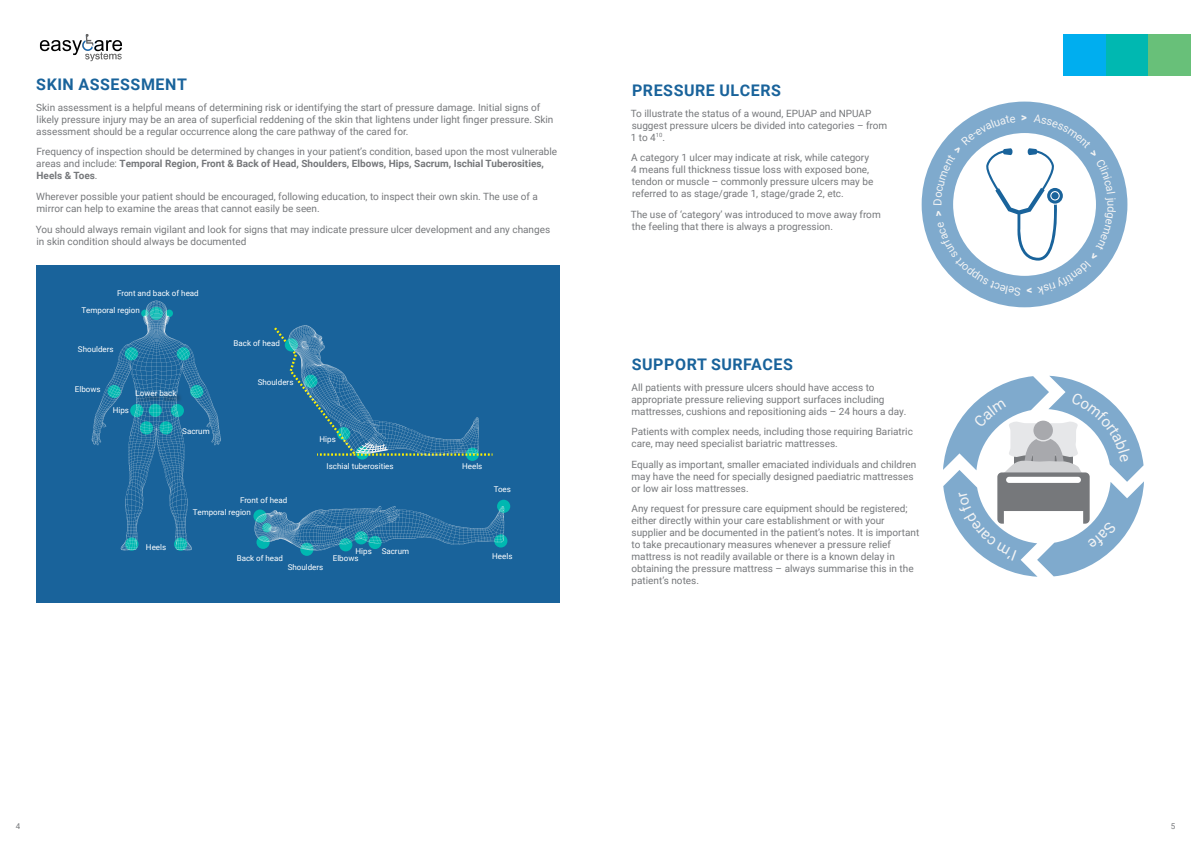
<style>
.page{position:relative;width:1191px;height:842px;background:#fff}
.page>*{position:absolute;margin:0;border:0;box-sizing:border-box;transform-origin:0 0}
.t1{font:700 16px "Roboto";letter-spacing:.035em;color:#19639b}
.t2{font:900 11.2px "Roboto";color:#f2f3f4}
.t3{font:10px/12px "Roboto";color:#76787b}
.t4{font:8px/7.2px "Roboto";color:#fff}
.t5{font:8px "Roboto";color:#76787b}
.s1{font-weight:700}
</style>
<div class="page">
<div style="left:36px;top:265px;width:523px;height:338px;background:#19639b"></div>
<svg style="left:356px;top:446px;width:13px;height:14px"></svg>
<div style="left:466px;top:448px;width:13px;height:13px;background:#00b8b1;border-radius:50%"></div>
<svg style="left:253px;top:509px;width:14px;height:14px"></svg>
<svg style="left:300px;top:543px;width:13px;height:13px"></svg>
<div style="left:339px;top:538px;width:13px;height:13px;background:#00b8b1;border-radius:50%"></div>
<div style="left:494px;top:534px;width:13px;height:13px;background:#00b8b1;border-radius:50%"></div>
<div style="left:497px;top:500px;width:13px;height:13px;background:#00b8b1;border-radius:50%"></div>
<svg style="left:255px;top:506px;width:249px;height:44px"></svg>
<svg style="left:92px;top:301px;width:129px;height:249px"></svg>
<svg style="left:274px;top:325px;width:218px;height:132px"></svg>
<div style="left:137px;top:391px;width:46px;height:12px;background:#231f20;opacity:.51"></div>
<div style="left:921px;top:102px;width:206px;height:205px;border:31px solid #7faacd;border-radius:50%"></div>
<div style="left:1063px;top:34px;width:43px;height:41px;background:#00aeef"></div>
<div style="left:1106px;top:34px;width:42px;height:41px;background:#00b8b1"></div>
<div style="left:1148px;top:34px;width:43px;height:41px;background:#68c079"></div>
<img style="left:39px;top:34px;width:83px;height:27px">
<svg style="left:933px;top:114px;width:183px;height:182px"></svg>
<svg style="left:943px;top:376px;width:201px;height:201px"></svg>
<h1 class="t1" style="left:36px;top:74px;width:152px">SKIN ASSESSMENT</h1>
<p class="t3" style="left:36px;top:101px;width:518px">Skin assessment is a helpful means of determining risk or identifying the start of pressure damage. Initial signs of likely pressure injury may be an area of superficial reddening of the skin that lightens under light finger pressure. Skin assessment should be a regular occurrence along the care pathway of the cared for.</p>
<p class="t3" style="left:36px;top:146px;width:522px">Frequency of inspection should be determined by changes in your patient’s condition, based upon the most vulnerable areas and include: <span class="s1">Temporal Region, Front &amp; Back of Head, Shoulders, Elbows, Hips, Sacrum, Ischial Tuberosities,<br>Heels &amp; Toes</span>.</p>
<p class="t3" style="left:36px;top:190px;width:503px">Wherever possible your patient should be encouraged, following education, to inspect their own skin. The use of a mirror can help to examine the areas that cannot easily be seen.</p>
<p class="t3" style="left:36px;top:223px;width:516px">You should always remain vigilant and look for signs that may indicate pressure ulcer development and any changes in skin condition should always be documented</p>
<p class="t4" style="left:117px;top:290px;width:83px">Front and back of head</p>
<p class="t4" style="left:81px;top:306px;width:60px">Temporal region</p>
<p class="t4" style="left:78px;top:345px;width:37px">Shoulders</p>
<p class="t4" style="left:75px;top:385px;width:27px">Elbows</p>
<p class="t4" style="left:136px;top:389px;width:42px">Lower back</p>
<p class="t4" style="left:113px;top:406px;width:18px">Hips</p>
<p class="t4" style="left:182px;top:427px;width:29px">Sacrum</p>
<p class="t4" style="left:233px;top:340px;width:48px">Back of head</p>
<p class="t4" style="left:258px;top:379px;width:37px">Shoulders</p>
<p class="t4" style="left:240px;top:496px;width:49px">Front of head</p>
<p class="t4" style="left:193px;top:508px;width:60px">Temporal region</p>
<p class="t4" style="left:320px;top:435px;width:18px">Hips</p>
<p class="t4" style="left:326px;top:462px;width:69px">Ischial tuberosities</p>
<p class="t4" style="left:462px;top:462px;width:22px">Heels</p>
<p class="t4" style="left:494px;top:486px;width:19px">Toes</p>
<p class="t4" style="left:146px;top:544px;width:22px">Heels</p>
<p class="t4" style="left:237px;top:554px;width:48px">Back of head</p>
<p class="t4" style="left:288px;top:563px;width:37px">Shoulders</p>
<p class="t4" style="left:333px;top:547px;width:40px;text-indent:23px">Hips<br>Elbows</p>
<p class="t4" style="left:382px;top:547px;width:29px">Sacrum</p>
<p class="t4" style="left:492px;top:552px;width:22px">Heels</p>
<h1 class="t1" style="left:632px;top:79px;width:150px">PRESSURE ULCERS</h1>
<p class="t3" style="left:630px;top:107px;width:258px">To illustrate the status of a wound, EPUAP and NPUAP suggest pressure ulcers be divided into categories – from<br>1 to 4<sup>10</sup>.</p>
<p class="t3" style="left:631px;top:151px;width:244px">A category 1 ulcer may indicate at risk, while category 4 means full thickness tissue loss with exposed bone, tendon or muscle – commonly pressure ulcers may be referred to as stage/grade 1, stage/grade 2, etc.</p>
<p class="t3" style="left:630px;top:208px;width:251px">The use of ‘category’ was introduced to move away from the feeling that there is always a progression.</p>
<h1 class="t1" style="left:632px;top:353px;width:163px">SUPPORT SURFACES</h1>
<p class="t3" style="left:631px;top:381px;width:276px">All patients with pressure ulcers should have access to appropriate pressure relieving support surfaces including mattresses, cushions and repositioning aids – 24 hours a day.</p>
<p class="t3" style="left:631px;top:425px;width:283px">Patients with complex needs, including those requiring Bariatric care, may need specialist bariatric mattresses.</p>
<p class="t3" style="left:631px;top:458px;width:286px">Equally as important, smaller emaciated individuals and children may have the need for specially designed paediatric mattresses or low air loss mattresses.</p>
<p class="t3" style="left:631px;top:502px;width:289px">Any request for pressure care equipment should be registered; either directly within your care establishment or with your supplier and be documented in the patient’s notes. It is important to take precautionary measures whenever a pressure relief mattress is not readily available or there is a known delay in obtaining the pressure mattress – always summarise this in the patient’s notes.</p>
<p class="t2" style="left:1021px;top:110px;width:7px">&gt;</p>
<p class="t5" style="left:16px;top:821px;width:6px">4</p>
<p class="t5" style="left:1170px;top:821px;width:6px">5</p>
</div>
